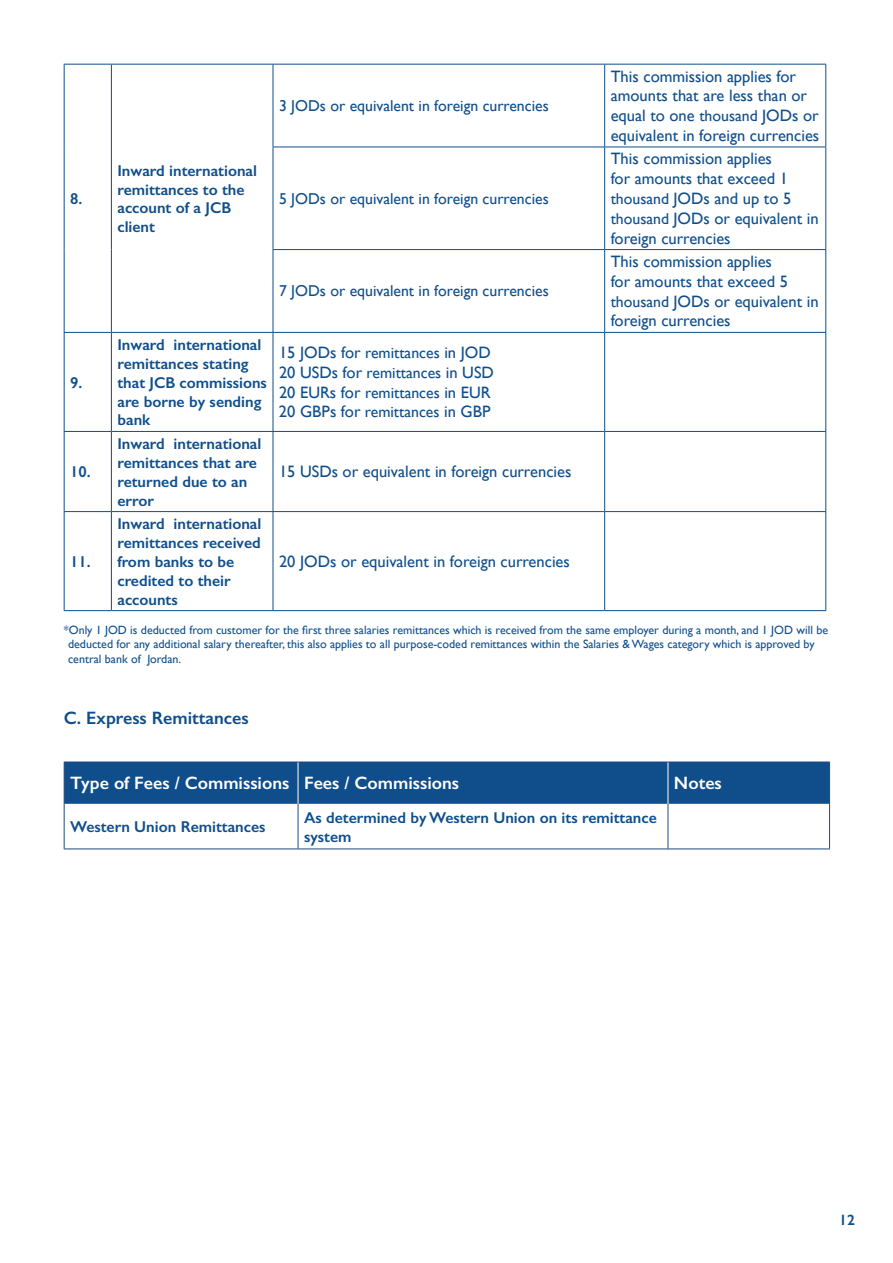
<style>
.page{position:relative;width:893px;height:1263px;background:#fff}
.page>*{position:absolute;margin:0;border:0;box-sizing:border-box;transform-origin:0 0}
.t1{font:600 18px "Gill Sans";color:#fff}
.t2{font:600 18px "Gill Sans";color:#0f4e8b}
.t3{font:16.5px/19.8px "Gill Sans";color:#0f4e8b}
.t4{font:600 15.75px/18.9px "Gill Sans";color:#0f4e8b}
.t5{font:15.75px "Gill Sans";color:#0f4e8b}
.t6{font:600 15px "Gill Sans";color:#0f4e8b}
.t7{font:12px "Gill Sans";color:#0f4e8b}
.s1{font-size:15.75px}
</style>
<div class="page">
<hr style="left:64px;top:64px;width:47px;height:1px;background:#0f4e8b">
<hr style="left:64px;top:65px;width:1px;height:82px;background:#0f4e8b">
<hr style="left:111px;top:64px;width:162px;height:1px;background:#0f4e8b">
<hr style="left:111px;top:65px;width:1px;height:82px;background:#0f4e8b">
<hr style="left:64px;top:147px;width:1px;height:103px;background:#0f4e8b">
<hr style="left:111px;top:147px;width:1px;height:103px;background:#0f4e8b">
<hr style="left:64px;top:250px;width:1px;height:82px;background:#0f4e8b">
<hr style="left:111px;top:250px;width:1px;height:82px;background:#0f4e8b">
<hr style="left:273px;top:64px;width:332px;height:1px;background:#0f4e8b">
<hr style="left:273px;top:65px;width:1px;height:82px;background:#0f4e8b">
<hr style="left:605px;top:64px;width:221px;height:1px;background:#0f4e8b">
<hr style="left:604px;top:65px;width:1px;height:82px;background:#0f4e8b">
<hr style="left:825px;top:65px;width:1px;height:82px;background:#0f4e8b">
<hr style="left:273px;top:147px;width:332px;height:1px;background:#0f4e8b">
<hr style="left:273px;top:147px;width:1px;height:102px;background:#0f4e8b">
<hr style="left:605px;top:147px;width:221px;height:1px;background:#0f4e8b">
<hr style="left:604px;top:147px;width:1px;height:102px;background:#0f4e8b">
<hr style="left:825px;top:147px;width:1px;height:102px;background:#0f4e8b">
<hr style="left:273px;top:249px;width:332px;height:1px;background:#0f4e8b">
<hr style="left:273px;top:250px;width:1px;height:82px;background:#0f4e8b">
<hr style="left:605px;top:249px;width:221px;height:1px;background:#0f4e8b">
<hr style="left:604px;top:250px;width:1px;height:82px;background:#0f4e8b">
<hr style="left:825px;top:250px;width:1px;height:82px;background:#0f4e8b">
<hr style="left:64px;top:332px;width:47px;height:1px;background:#0f4e8b">
<hr style="left:64px;top:333px;width:1px;height:98px;background:#0f4e8b">
<hr style="left:111px;top:332px;width:162px;height:1px;background:#0f4e8b">
<hr style="left:111px;top:333px;width:1px;height:98px;background:#0f4e8b">
<hr style="left:273px;top:332px;width:332px;height:1px;background:#0f4e8b">
<hr style="left:273px;top:333px;width:1px;height:98px;background:#0f4e8b">
<hr style="left:605px;top:332px;width:221px;height:1px;background:#0f4e8b">
<hr style="left:604px;top:333px;width:1px;height:98px;background:#0f4e8b">
<hr style="left:825px;top:333px;width:1px;height:98px;background:#0f4e8b">
<hr style="left:64px;top:431px;width:47px;height:1px;background:#0f4e8b">
<hr style="left:64px;top:432px;width:1px;height:79px;background:#0f4e8b">
<hr style="left:111px;top:431px;width:162px;height:1px;background:#0f4e8b">
<hr style="left:111px;top:432px;width:1px;height:79px;background:#0f4e8b">
<hr style="left:273px;top:431px;width:332px;height:1px;background:#0f4e8b">
<hr style="left:273px;top:432px;width:1px;height:79px;background:#0f4e8b">
<hr style="left:605px;top:431px;width:221px;height:1px;background:#0f4e8b">
<hr style="left:604px;top:432px;width:1px;height:79px;background:#0f4e8b">
<hr style="left:825px;top:432px;width:1px;height:79px;background:#0f4e8b">
<hr style="left:64px;top:511px;width:47px;height:1px;background:#0f4e8b">
<hr style="left:64px;top:512px;width:1px;height:98px;background:#0f4e8b">
<hr style="left:111px;top:511px;width:162px;height:1px;background:#0f4e8b">
<hr style="left:111px;top:512px;width:1px;height:98px;background:#0f4e8b">
<hr style="left:273px;top:511px;width:332px;height:1px;background:#0f4e8b">
<hr style="left:273px;top:512px;width:1px;height:98px;background:#0f4e8b">
<hr style="left:605px;top:511px;width:221px;height:1px;background:#0f4e8b">
<hr style="left:604px;top:512px;width:1px;height:98px;background:#0f4e8b">
<hr style="left:825px;top:512px;width:1px;height:98px;background:#0f4e8b">
<hr style="left:64px;top:610px;width:47px;height:1px;background:#0f4e8b">
<hr style="left:111px;top:610px;width:162px;height:1px;background:#0f4e8b">
<hr style="left:273px;top:610px;width:332px;height:1px;background:#0f4e8b">
<hr style="left:605px;top:610px;width:221px;height:1px;background:#0f4e8b">
<div style="left:65px;top:763px;width:764px;height:41px;background:#0f4e8b"></div>
<hr style="left:64px;top:762px;width:234px;height:1px;background:#1f497d">
<hr style="left:64px;top:762px;width:1px;height:42px;background:#1f497d">
<hr style="left:298px;top:762px;width:370px;height:1px;background:#1f497d">
<hr style="left:668px;top:762px;width:162px;height:1px;background:#1f497d">
<hr style="left:829px;top:762px;width:1px;height:42px;background:#1f497d">
<hr style="left:64px;top:804px;width:1px;height:44px;background:#1f497d">
<hr style="left:298px;top:804px;width:1px;height:44px;background:#1f497d">
<hr style="left:668px;top:804px;width:1px;height:44px;background:#1f497d">
<hr style="left:829px;top:804px;width:1px;height:44px;background:#1f497d">
<hr style="left:64px;top:848px;width:234px;height:1px;background:#1f497d">
<hr style="left:298px;top:848px;width:370px;height:1px;background:#1f497d">
<hr style="left:668px;top:848px;width:162px;height:1px;background:#1f497d">
<hr style="left:298px;top:762px;width:1px;height:42px;background:#fff">
<hr style="left:668px;top:762px;width:1px;height:42px;background:#fff">
<p class="t5" style="left:279px;top:96px;width:271px">3 JODs or equivalent in foreign currencies</p>
<p class="t3" style="left:611px;top:66px;width:210px">This commission applies for amounts that are less than or equal to one <span class="s1">thousand</span> JODs or equivalent in foreign currencies</p>
<p class="t4" style="left:70px;top:189px;width:14px">8.</p>
<p class="t4" style="left:117px;top:161px;width:141px">Inward international remittances to the account of a JCB client</p>
<p class="t5" style="left:279px;top:189px;width:271px">5 JODs or equivalent in foreign currencies</p>
<p class="t3" style="left:611px;top:149px;width:210px">This commission applies<br>for amounts that exceed 1 <span class="s1">thousand</span> JODs and up to 5 <span class="s1">thousand</span> JODs or equivalent in foreign currencies</p>
<p class="t5" style="left:279px;top:282px;width:271px">7 JODs or equivalent in foreign currencies</p>
<p class="t3" style="left:611px;top:251px;width:209px">This commission applies<br>for amounts that exceed 5 <span class="s1">thousand</span> JODs or equivalent in foreign currencies</p>
<p class="t4" style="left:70px;top:373px;width:14px">9.</p>
<p class="t4" style="left:117px;top:335px;width:151px">Inward<br>remittances stating that JCB commissions are borne by sending bank</p>
<p class="t3" style="left:279px;top:342px;width:216px">15 JODs for <span class="s1">remittances</span> in JOD<br>20 USDs for <span class="s1">remittances</span> in USD<br>20 EURs for <span class="s1">remittances</span> in EUR<br>20 GBPs for <span class="s1">remittances</span> in GBP</p>
<p class="t4" style="left:174px;top:335px;width:89px">international</p>
<p class="t4" style="left:70px;top:462px;width:22px">10.</p>
<p class="t4" style="left:117px;top:434px;width:141px">Inward<br>remittances that are returned due to an error</p>
<p class="t4" style="left:174px;top:434px;width:89px">international</p>
<p class="t3" style="left:279px;top:462px;width:294px">15 USDs or equivalent in foreign currencies</p>
<p class="t4" style="left:70px;top:552px;width:22px">11.</p>
<p class="t4" style="left:117px;top:514px;width:145px">Inward<br>remittances received from banks to be credited to their accounts</p>
<p class="t4" style="left:174px;top:514px;width:89px">international</p>
<p class="t3" style="left:279px;top:551px;width:292px">20 JODs or equivalent in foreign currencies</p>
<p class="t7" style="left:64px;top:623px;width:766px">*Only 1 JOD is deducted from customer for the first three salaries remittances which is received from the same employer during a month, and 1 JOD will be</p>
<p class="t7" style="left:68px;top:637px;width:748px">deducted for any additional salary thereafter, this also applies to all purpose-coded remittances within the Salaries &amp;Wages category which is approved by</p>
<p class="t7" style="left:147px;top:651px;width:35px">Jordan.</p>
<p class="t7" style="left:68px;top:651px;width:74px">central bank of</p>
<p class="t2" style="left:64px;top:707px;width:186px">C. Express Remittances</p>
<p class="t1" style="left:70px;top:772px;width:221px">Type of Fees / Commissions</p>
<p class="t4" style="left:70px;top:817px;width:197px">Western Union Remittances</p>
<p class="t1" style="left:304px;top:772px;width:157px">Fees / Commissions</p>
<p class="t4" style="left:304px;top:808px;width:354px">As determined by Western Union on its remittance</p>
<p class="t4" style="left:304px;top:827px;width:49px">system</p>
<p class="t1" style="left:674px;top:772px;width:49px">Notes</p>
<p class="t6" style="left:839px;top:1210px;width:17px">12</p>
</div>
